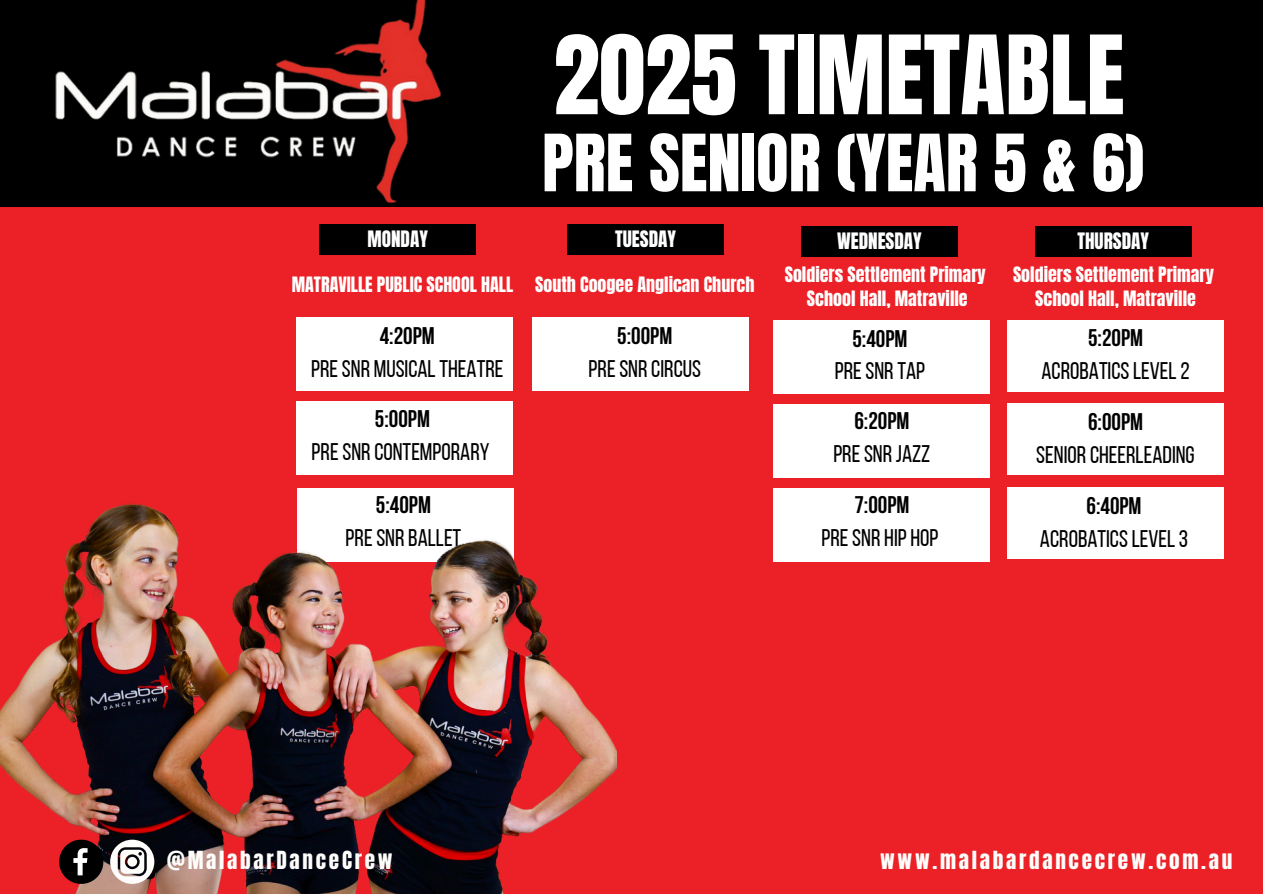
<style>
.page{position:relative;width:1263px;height:894px;background:#fff}
.page>*{position:absolute;margin:0;border:0;box-sizing:border-box;transform-origin:0 0}
.t1{font:92.7px "Anton";color:#fff}
.t2{font:67.05px "Anton";color:#fff}
.t3{font:24px "Bebas Neue";color:#000}
.t4{font:700 24px "Bebas Neue";color:#000}
.t5{font:21.15px "Anton";letter-spacing:.13em;color:#fefdfb}
.t6{font:19.2px "Anton";color:#fff}
.t7{font:18px "Anton";color:#fff}
</style>
<div class="page">
<div style="left:0;top:0;width:1263px;height:893px;background:#eb2127"></div>
<div style="left:0;top:0;width:1263px;height:206px;background:#000"></div>
<div style="left:296px;top:317px;width:216px;height:74px;background:#fff"></div>
<div style="left:319px;top:224px;width:157px;height:30px;background:#000"></div>
<div style="left:567px;top:224px;width:157px;height:30px;background:#000"></div>
<img style="left:0;top:346px;width:617px;height:547px">
<svg style="left:110px;top:839px;width:44px;height:44px;background:#aea8a7"></svg>
<svg style="left:59px;top:839px;width:44px;height:44px;background:#422525"></svg>
<div style="left:1035px;top:226px;width:156px;height:31px;background:#000"></div>
<div style="left:1007px;top:320px;width:217px;height:71px;background:#fff"></div>
<div style="left:296px;top:401px;width:216px;height:74px;background:#fff"></div>
<div style="left:1007px;top:403px;width:217px;height:72px;background:#fff"></div>
<div style="left:1007px;top:487px;width:217px;height:72px;background:#fff"></div>
<div style="left:532px;top:317px;width:216px;height:74px;background:#fff"></div>
<div style="left:801px;top:226px;width:157px;height:31px;background:#000"></div>
<div style="left:774px;top:320px;width:216px;height:73px;background:#fff"></div>
<div style="left:774px;top:403px;width:216px;height:74px;background:#fff"></div>
<img style="left:55px;top:0;width:387px;height:203px">
<div style="left:774px;top:487px;width:216px;height:74px;background:#fff"></div>
<h3 class="t1" style="left:553px;top:9px;width:573px">2025 TIMETABLE</h3>
<h3 class="t2" style="left:542px;top:115px;width:604px">PRE SENIOR (YEAR 5 &amp; 6)</h3>
<p class="t6" style="left:367px;top:225px;width:62px">MONDAY</p>
<p class="t6" style="left:615px;top:225px;width:62px">TUESDAY</p>
<h2 class="t6" style="left:837px;top:227px;width:86px">WEDNESDAY</h2>
<h1 class="t6" style="left:1077px;top:227px;width:73px">THURSDAY</h1>
<h5 class="t7" style="left:292px;top:271px;width:223px">MATRAVILLE PUBLIC SCHOOL HALL</h5>
<p class="t4" style="left:380px;top:326px;width:57px">4:20PM</p>
<p class="t3" style="left:311px;top:359px;width:194px">PRESNR MUSICALTHEATRE</p>
<h4 class="t4" style="left:375px;top:409px;width:57px">5:00PM</h4>
<h5 class="t3" style="left:312px;top:441px;width:179px">PRESNRCONTEMPORARY</h5>
<p class="t4" style="left:376px;top:495px;width:57px">5:40PM</p>
<p class="t3" style="left:346px;top:528px;width:117px">PRESNRBALLET</p>
<p class="t7" style="left:535px;top:271px;width:221px">South Coogee Anglican Church</p>
<p class="t4" style="left:617px;top:326px;width:57px">5:00PM</p>
<p class="t3" style="left:589px;top:359px;width:114px">PRESNRCIRCUS</p>
<h6 class="t7" style="left:785px;top:261px;width:203px">Soldiers Settlement Primary</h6>
<p class="t7" style="left:807px;top:286px;width:162px">School Hall, Matraville</p>
<p class="t4" style="left:852px;top:328px;width:57px">5:40PM</p>
<p class="t3" style="left:835px;top:361px;width:92px">PRESNRTAP</p>
<h4 class="t4" style="left:854px;top:411px;width:56px">6:20PM</h4>
<p class="t3" style="left:833px;top:444px;width:99px">PRESNRJAZZ</p>
<h6 class="t4" style="left:854px;top:495px;width:56px">7:00PM</h6>
<p class="t3" style="left:822px;top:528px;width:118px">PRESNR HIP HOP</p>
<h6 class="t7" style="left:1013px;top:261px;width:203px">Soldiers Settlement Primary</h6>
<p class="t7" style="left:1035px;top:286px;width:162px">School Hall, Matraville</p>
<h4 class="t4" style="left:1088px;top:328px;width:56px">5:20PM</h4>
<p class="t3" style="left:1041px;top:361px;width:150px">ACROBATICSLEVEL2</p>
<p class="t4" style="left:1088px;top:412px;width:56px">6:00PM</p>
<h4 class="t3" style="left:1036px;top:445px;width:160px">SENIORCHEERLEADING</h4>
<h5 class="t4" style="left:1087px;top:496px;width:56px">6:40PM</h5>
<h4 class="t3" style="left:1040px;top:529px;width:150px">ACROBATICSLEVEL3</h4>
<h3 class="t5" style="left:167px;top:844px;width:227px">@MalabarDanceCrew</h3>
<h3 class="t5" style="left:880px;top:844px;width:354px">www.malabardancecrew.com.au</h3>
</div>
